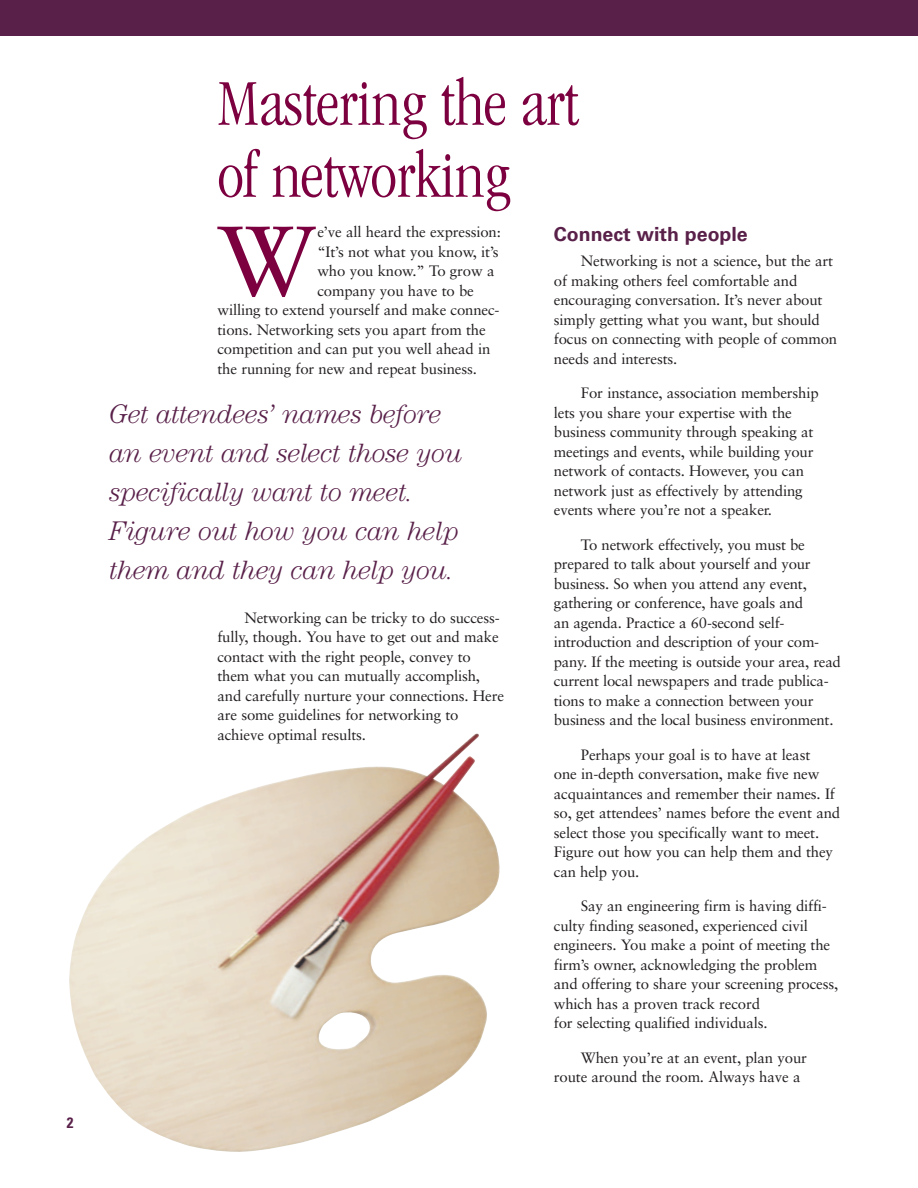
<style>
.page{position:relative;width:918px;height:1188px;background:#fff}
.page>*{position:absolute;margin:0;border:0;box-sizing:border-box;transform-origin:0 0}
.t1{font:98.85px "Sabon";color:#7c0040}
.t2{font:300 condensed 67.5px/72px "Garamond";letter-spacing:-.01em;color:#7c0040}
.t3{font:italic 300 27px/39px "Century";letter-spacing:-.015em;color:#592049}
.t4{font:700 19.5px "Univers";color:#592049}
.t5{font:15px/19.5px "Sabon";letter-spacing:-.01em;color:#231f20}
.t6{font:700 condensed 15px "Univers";color:#592049}
</style>
<div class="page">
<div style="left:0;top:0;width:918px;height:36px;background:#592049"></div>
<img style="left:69px;top:733px;width:431px;height:419px">
<p class="t6" style="left:67px;top:1114px;width:8px">2</p>
<h2 class="t2" style="left:218px;top:68px;width:363px">Mastering the art of networking</h2>
<h1 class="t1" style="left:217px;top:202px;width:100px">W</h1>
<p class="t5" style="left:317px;top:222px;width:185px">e’ve all heard the expression:</p>
<p class="t5" style="left:317px;top:241px;width:183px">“It’s not what you know, it’s</p>
<p class="t5" style="left:317px;top:261px;width:179px">who you know.” To grow a</p>
<p class="t5" style="left:317px;top:280px;width:158px">company you have to be</p>
<p class="t5" style="left:218px;top:300px;width:284px">willing to extend yourself and make connec-</p>
<p class="t5" style="left:218px;top:319px;width:270px">tions. Networking sets you apart from the</p>
<p class="t5" style="left:218px;top:339px;width:274px">competition and can put you well ahead in</p>
<p class="t5" style="left:218px;top:358px;width:261px">the running for new and repeat business.</p>
<h3 class="t3" style="left:110px;top:394px;width:355px">Get attendees’ names before an event and select those you specifically want to meet.<br>Figure out how you can help them and they can help you.</h3>
<p class="t5" style="left:218px;top:607px;width:288px;text-indent:27px">Networking can be tricky to do success&shy;fully, though. You have to get out and make contact with the right people, convey to them what you can mutually accomplish, and carefully nurture your connections. Here are some guidelines for networking to achieve optimal results.</p>
<h3 class="t4" style="left:554px;top:222px;width:195px">Connect with people</h3>
<p class="t5" style="left:554px;top:251px;width:285px;text-indent:27px">Networking is not a science, but the art of making others feel comfortable and encouraging conversation. It’s never about simply getting what you want, but should focus on connecting with people of common needs and interests.</p>
<p class="t5" style="left:554px;top:383px;width:266px;text-indent:27px">For instance, association membership lets you share your expertise with the business community through speaking at meetings and events, while building your network of contacts. However, you can network just as effectively by attending events where you’re not a speaker.</p>
<p class="t5" style="left:554px;top:535px;width:289px;text-indent:27px">To network effectively, you must be prepared to talk about yourself and your business. So when you attend any event, gathering or conference, have goals and<br>an agenda. Practice a 60-second self&shy;introduction and description of your com&shy;pany. If the meeting is outside your area, read current local newspapers and trade publica&shy;tions to make a connection between your business and the local business environment.</p>
<p class="t5" style="left:554px;top:745px;width:288px;text-indent:27px">Perhaps your goal is to have at least<br>one in-depth conversation, make five new acquaintances and remember their names. If so, get attendees’ names before the event and select those you specifically want to meet.<br>Figure out how you can help them and they can help you.</p>
<p class="t5" style="left:554px;top:896px;width:286px;text-indent:27px">Say an engineering firm is having diffi&shy;culty finding seasoned, experienced civil engineers. You make a point of meeting the firm’s owner, acknowledging the problem and offering to share your screening process, which has a proven track record<br>for selecting qualified individuals.</p>
<p class="t5" style="left:554px;top:1048px;width:255px;text-indent:27px">When you’re at an event, plan your route around the room. Always have a</p>
</div>
